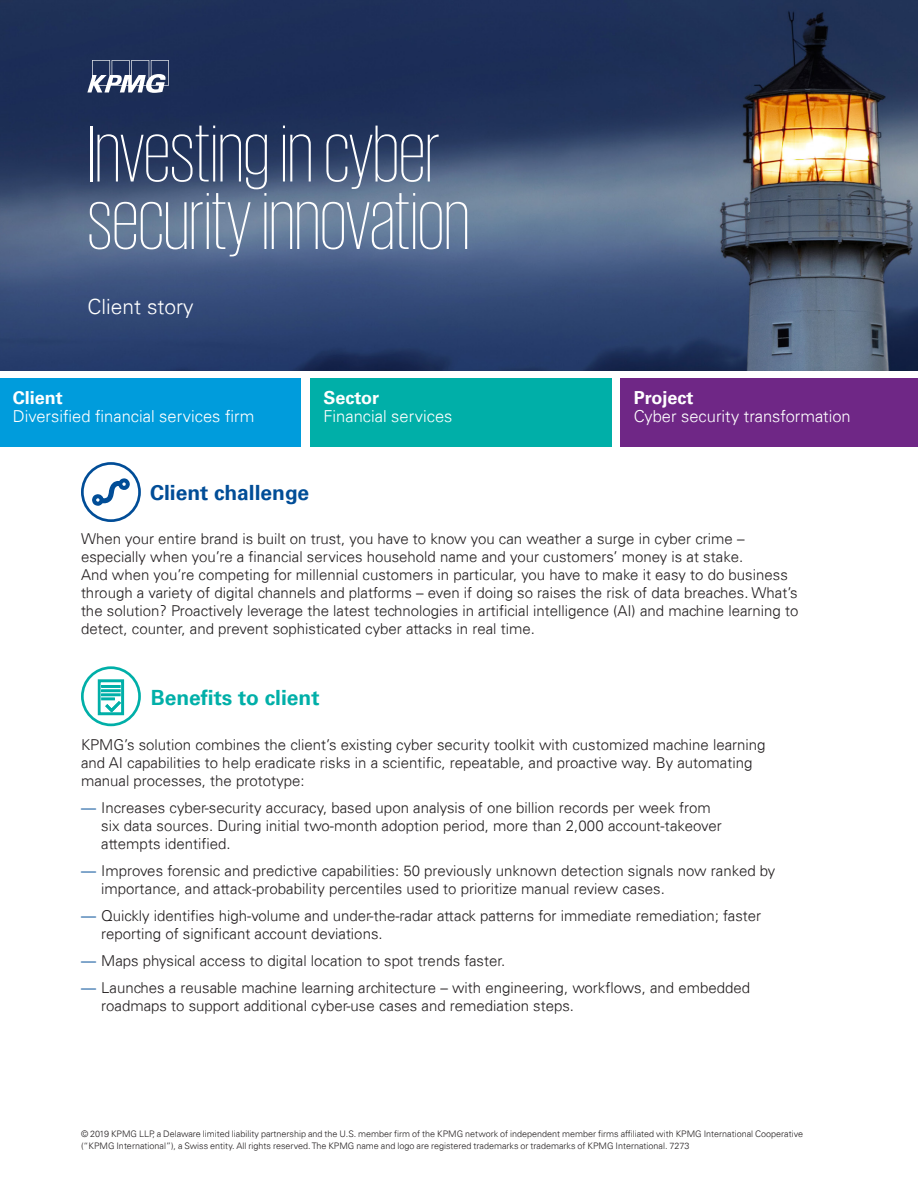
<style>
.page{position:relative;width:918px;height:1188px;background:#fff}
.page>*{position:absolute;margin:0;border:0;box-sizing:border-box;transform-origin:0 0}
.t1{font:200 82.5px/67.5px "KPMG";color:#fff}
.t2{font:700 21px "Univers 65";color:#00afa8}
.t3{font:700 21px "Univers 65";color:#014d97}
.t4{font:300 21px "Univers 45";color:#fff}
.t5{font:700 18px "Univers 65";color:#fff}
.t6{font:300 16.5px "Univers 45";color:#fff}
.t7{font:300 15px/18px "Univers 45";color:#231f20}
.t8{font:300 9px/12px "Univers 45";color:#231f20}
.s1{color:#014d97}
</style>
<div class="page">
<img style="left:0;top:0;width:918px;height:371px">
<svg style="left:92px;top:478px;width:38px;height:28px"></svg>
<div style="left:81px;top:462px;width:60px;height:60px;border:3px solid #014d97;border-radius:50%"></div>
<div style="left:81px;top:666px;width:60px;height:60px;border:3px solid #00afa8;border-radius:50%"></div>
<svg style="left:97px;top:679px;width:28px;height:37px"></svg>
<div style="left:101px;top:697px;width:14px;height:3px;border:2px solid #00afa8"></div>
<div style="left:0;top:378px;width:301px;height:69px;background:#009cdc"></div>
<div style="left:310px;top:378px;width:301px;height:69px;background:#00afa8"></div>
<div style="left:620px;top:378px;width:298px;height:69px;background:#6f2786"></div>
<svg style="left:87px;top:60px;width:82px;height:33px"></svg>
<h1 class="t1" style="left:88px;top:118px;width:384px">Investing in cyber security innovation</h1>
<h2 class="t4" style="left:88px;top:294px;width:108px">Client story</h2>
<p class="t5" style="left:13px;top:387px;width:52px">Client</p>
<p class="t6" style="left:13px;top:406px;width:243px">Diversified financial services firm</p>
<p class="t5" style="left:323px;top:387px;width:57px">Sector</p>
<p class="t6" style="left:323px;top:406px;width:131px">Financial services</p>
<h2 class="t3" style="left:150px;top:480px;width:161px">Client challenge</h2>
<p class="t5" style="left:634px;top:387px;width:61px">Project</p>
<p class="t6" style="left:634px;top:406px;width:218px">Cyber security transformation</p>
<p class="t7" style="left:81px;top:530px;width:719px">When your entire brand is built on trust, you have to know you can weather a surge in cyber crime – especially when you’re a financial services household name and your customers’ money is at stake.<br>And when you’re competing for millennial customers in particular, you have to make it easy to do business through a variety of digital channels and platforms – even if doing so raises the risk of data breaches. What’s the solution? Proactively leverage the latest technologies in artificial intelligence (AI) and machine learning to detect, counter, and prevent sophisticated cyber attacks in real time.</p>
<h2 class="t2" style="left:151px;top:685px;width:170px">Benefits to client</h2>
<p class="t7" style="left:81px;top:736px;width:686px">KPMG’s solution combines the client’s existing cyber security toolkit with customized machine learning and AI capabilities to help eradicate risks in a scientific, repeatable, and proactive way. By automating manual processes, the prototype:</p>
<p class="t7" style="left:101px;top:799px;width:622px;text-indent:-20px"><span class="s1">—</span> Increases cyber-security accuracy, based upon analysis of one billion records per week from six data sources. During initial two-month adoption period, more than 2,000 account-takeover attempts identified.</p>
<p class="t7" style="left:101px;top:862px;width:676px;text-indent:-20px"><span class="s1">—</span> Improves forensic and predictive capabilities: 50 previously unknown detection signals now ranked by importance, and attack-probability percentiles used to prioritize manual review cases.</p>
<p class="t7" style="left:101px;top:907px;width:662px;text-indent:-20px"><span class="s1">—</span> Quickly identifies high-volume and under-the-radar attack patterns for immediate remediation; faster reporting of significant account deviations.</p>
<p class="t7" style="left:81px;top:952px;width:426px"><span class="s1">—</span> Maps physical access to digital location to spot trends faster.</p>
<p class="t7" style="left:101px;top:979px;width:650px;text-indent:-20px"><span class="s1">—</span> Launches a reusable machine learning architecture – with engineering, workflows, and embedded roadmaps to support additional cyber-use cases and remediation steps.</p>
<p class="t8" style="left:81px;top:1128px;width:724px">© 2019 KPMG LLP, a Delaware limited liability partnership and the U.S. member firm of the KPMG network of independent member firms affiliated with KPMG International Cooperative (“KPMG International”), a Swiss entity. All rights reserved. The KPMG name and logo are registered trademarks or trademarks of KPMG International. 7273</p>
</div>
